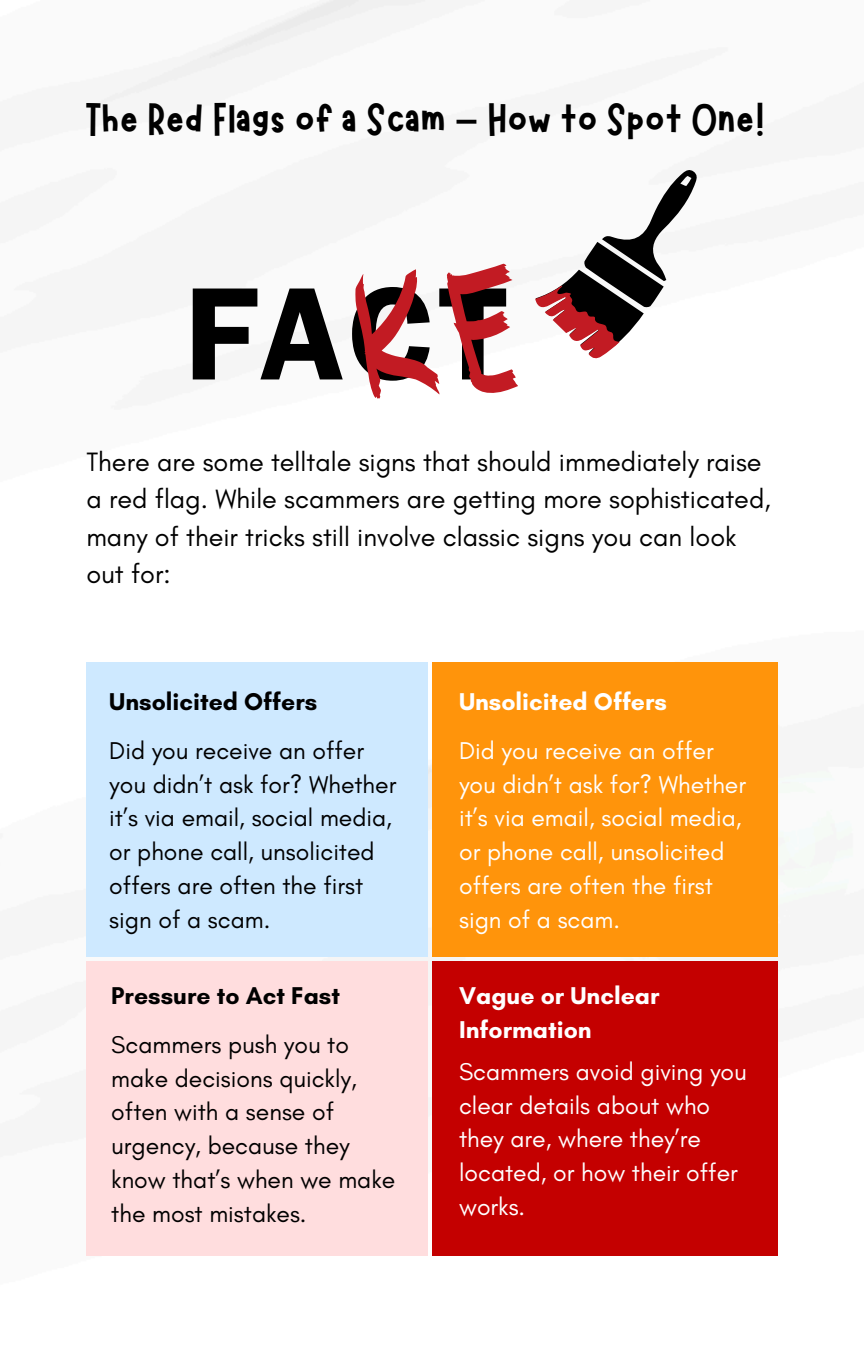
<style>
.page{position:relative;width:864px;height:1350px;background:#fff}
.page>*{position:absolute;margin:0;border:0;box-sizing:border-box;transform-origin:0 0}
.t1{font:47.25px "Marykate";color:#000}
.t2{font:27px/37.1px "Glacial Indifference";color:#000}
.t3{font:24.75px/33.8px "Glacial Indifference";color:#000}
.t4{font:24.75px/33.8px "Glacial Indifference";color:#fff}
.t5{font:700 24.75px/33.8px "Glacial Indifference";color:#fff}
.t6{font:700 24.75px "Glacial Indifference";color:#000}
.s1{font-family:"Noto Sans Gurmukhi"}
</style>
<div class="page">
<img style="left:86px;top:0;width:692px;height:1256px">
<svg style="left:193px;top:263px;width:325px;height:137px"></svg>
<svg style="left:535px;top:169px;width:162px;height:190px"></svg>
<div style="left:86px;top:663px;width:342px;height:294px;background:#cee9ff"></div>
<div style="left:432px;top:663px;width:346px;height:294px;background:#ff940b"></div>
<div style="left:86px;top:961px;width:342px;height:294px;background:#ffddde"></div>
<div style="left:432px;top:961px;width:346px;height:294px;background:#c40000"></div>
<p class="t1" style="left:86px;top:88px;width:680px">The Red Flags of a Scam <span class="s1">–</span> How to Spot One!</p>
<h1 class="t2" style="left:86px;top:443px;width:686px">There are some telltale signs that should immediately raise a red flag. While scammers are getting more sophisticated, many of their tricks still involve classic signs you can look out for:</h1>
<p class="t6" style="left:109px;top:686px;width:209px">Unsolicited Offers</p>
<h2 class="t3" style="left:109px;top:733px;width:289px">Did you receive an offer you didn’t ask for? Whether it’s via email, social media, or phone call, unsolicited offers are often the first sign of a scam.</h2>
<p class="t6" style="left:111px;top:980px;width:230px">Pressure to Act Fast</p>
<h2 class="t3" style="left:111px;top:1027px;width:285px">Scammers push you to make decisions quickly, often with a sense of urgency, because they know that’s when we make the most mistakes.</h2>
<p class="t5" style="left:459px;top:684px;width:209px">Unsolicited Offers</p>
<h2 class="t4" style="left:459px;top:733px;width:289px">Did you receive an offer you didn’t ask for? Whether it’s via email, social media, or phone call, unsolicited offers are often the first sign of a scam.</h2>
<p class="t5" style="left:459px;top:978px;width:202px">Vague or Unclear<br>Information</p>
<h2 class="t4" style="left:459px;top:1054px;width:289px">Scammers avoid giving you clear details about who they are, where they’re located, or how their offer works.</h2>
</div>
